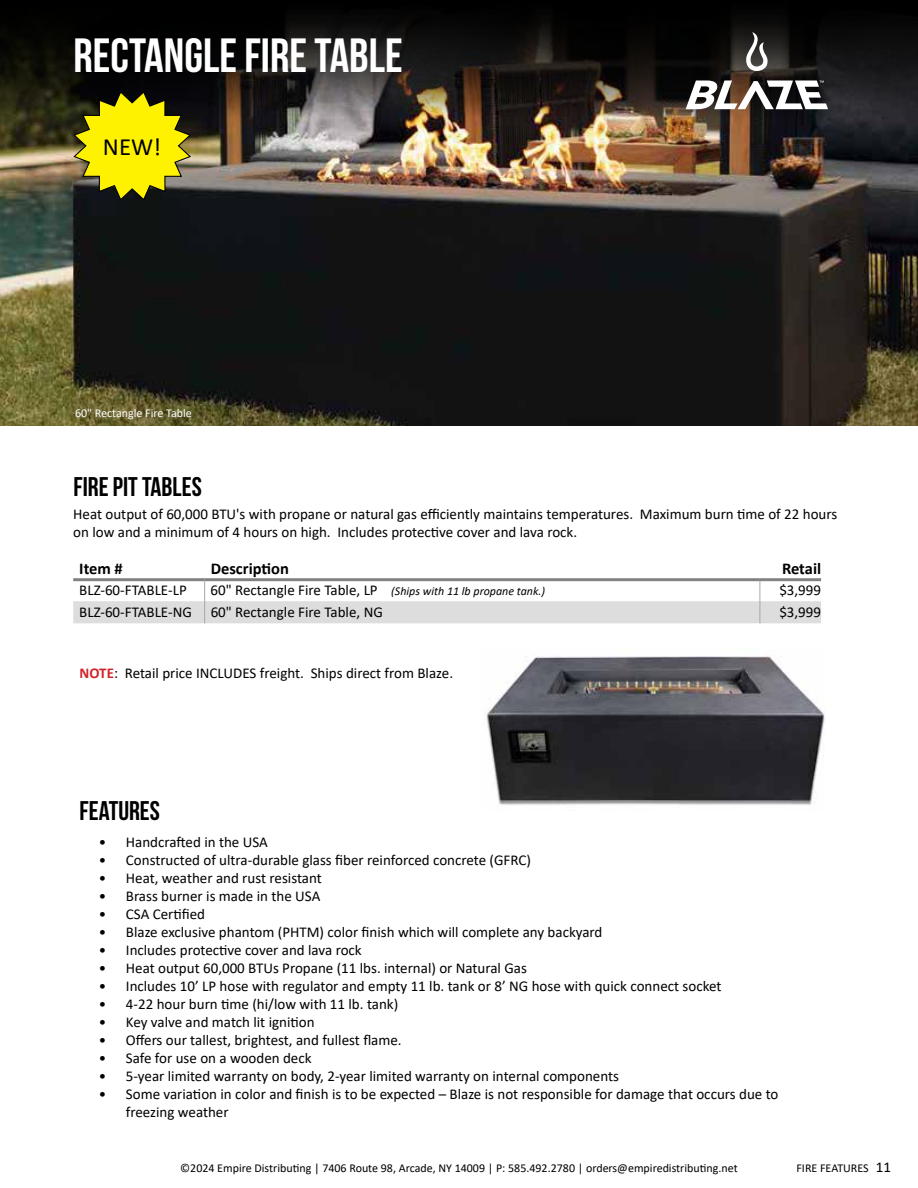
<style>
.page{position:relative;width:918px;height:1188px;background:#fff}
.page>*{position:absolute;margin:0;border:0;box-sizing:border-box;transform-origin:0 0}
.t1{font:48px "Bebas Neue";color:#fff}
.t2{font:27px "Bebas Neue";color:#000}
.t3{font:24.9px "Calibri";color:#000}
.t4{font:700 16.5px "Calibri";color:#000}
.t5{font:15px/18px "Calibri";color:#000}
.t6{font:12px "Calibri";color:#000}
.t7{font:italic 12px "Calibri";color:#000}
.t8{font:12px "Calibri";color:#fff}
.s1{font-style:normal;font-size:15px}
.s2{font-weight:700;color:#d2232a}
.s3{font-size:15px}
</style>
<div class="page">
<img style="left:0;top:117px;width:918px;height:309px">
<svg style="left:0;top:0;width:918px;height:117px;background:#171412"></svg>
<svg style="left:73px;top:581px;width:748px;height:42px"></svg>
<hr style="left:73px;top:578px;width:132px;height:3px;background:#828282">
<hr style="left:205px;top:578px;width:555px;height:3px;background:#828282">
<hr style="left:760px;top:578px;width:61px;height:3px;background:#828282">
<svg style="left:746px;top:32px;width:22px;height:39px"></svg>
<svg style="left:686px;top:81px;width:142px;height:28px"></svg>
<img style="left:486px;top:656px;width:339px;height:149px">
<svg style="left:72px;top:90px;width:120px;height:111px;background:#a49b0e"></svg>
<h1 class="t1" style="left:74px;top:29px;width:331px">RECTANGLE FIRE TABLE</h1>
<h3 class="t3" style="left:103px;top:130px;width:60px">NEW!</h3>
<p class="t8" style="left:75px;top:405px;width:118px">60" Rectangle Fire Table</p>
<h2 class="t2" style="left:74px;top:472px;width:130px">FIRE PIT TABLES</h2>
<p class="t5" style="left:73px;top:504px;width:766px">Heat output of 60,000 BTU's with propane or natural gas efficiently maintains temperatures. Maximum burn time of 22 hours on low and a minimum of 4 hours on high. Includes protective cover and lava rock.</p>
<p class="t4" style="left:79px;top:557px;width:45px">Item #</p>
<p class="t4" style="left:211px;top:557px;width:80px">Description</p>
<p class="t4" style="left:782px;top:557px;width:41px">Retail</p>
<p class="t5" style="left:79px;top:581px;width:109px">BLZ-60-FTABLE-LP</p>
<p class="t7" style="left:211px;top:583px;width:336px"><span class="s1">60" Rectangle Fire Table, LP</span> (Ships with 11 lb propane tank.)</p>
<p class="t5" style="left:779px;top:581px;width:43px">$3,999</p>
<p class="t5" style="left:79px;top:603px;width:114px">BLZ-60-FTABLE-NG</p>
<p class="t5" style="left:211px;top:603px;width:174px">60" Rectangle Fire Table, NG</p>
<p class="t5" style="left:779px;top:603px;width:43px">$3,999</p>
<p class="t5" style="left:80px;top:663px;width:375px"><span class="s2">NOTE</span>: Retail price INCLUDES freight. Ships direct from Blaze.</p>
<h2 class="t2" style="left:80px;top:796px;width:82px">FEATURES</h2>
<p class="t5" style="left:99px;top:832px;width:171px">• Handcrafted in the USA</p>
<p class="t5" style="left:99px;top:850px;width:434px">• Constructed of ultra-durable glass fiber reinforced concrete (GFRC)</p>
<p class="t5" style="left:99px;top:868px;width:224px">• Heat, weather and rust resistant</p>
<p class="t5" style="left:99px;top:886px;width:223px">• Brass burner is made in the USA</p>
<p class="t5" style="left:99px;top:904px;width:108px">• CSA Certified</p>
<p class="t5" style="left:99px;top:922px;width:505px">• Blaze exclusive phantom (PHTM) color finish which will complete any backyard</p>
<p class="t5" style="left:99px;top:940px;width:264px">• Includes protective cover and lava rock</p>
<p class="t5" style="left:99px;top:958px;width:430px">• Heat output 60,000 BTUs Propane (11 lbs. internal) or Natural Gas</p>
<p class="t5" style="left:99px;top:976px;width:624px">• Includes 10’ LP hose with regulator and empty 11 lb. tank or 8’ NG hose with quick connect socket</p>
<p class="t5" style="left:99px;top:994px;width:301px">• 4-22 hour burn time (hi/low with 11 lb. tank)</p>
<p class="t5" style="left:99px;top:1012px;width:217px">• Key valve and match lit ignition</p>
<p class="t5" style="left:99px;top:1030px;width:304px">• Offers our tallest, brightest, and fullest flame.</p>
<p class="t5" style="left:99px;top:1048px;width:214px">• Safe for use on a wooden deck</p>
<p class="t5" style="left:99px;top:1066px;width:522px">• 5-year limited warranty on body, 2-year limited warranty on internal components</p>
<p class="t5" style="left:126px;top:1084px;width:654px;text-indent:-27px">• Some variation in color and finish is to be expected – Blaze is not responsible for damage that occurs due to freezing weather</p>
<p class="t6" style="left:180px;top:1159px;width:559px">©2024 Empire Distributing | 7406 Route 98, Arcade, NY 14009 | P: 585.492.2780 | orders@empiredistributing.net</p>
<p class="t6" style="left:796px;top:1159px;width:96px">FIRE FEATURES <span class="s3">11</span></p>
</div>
